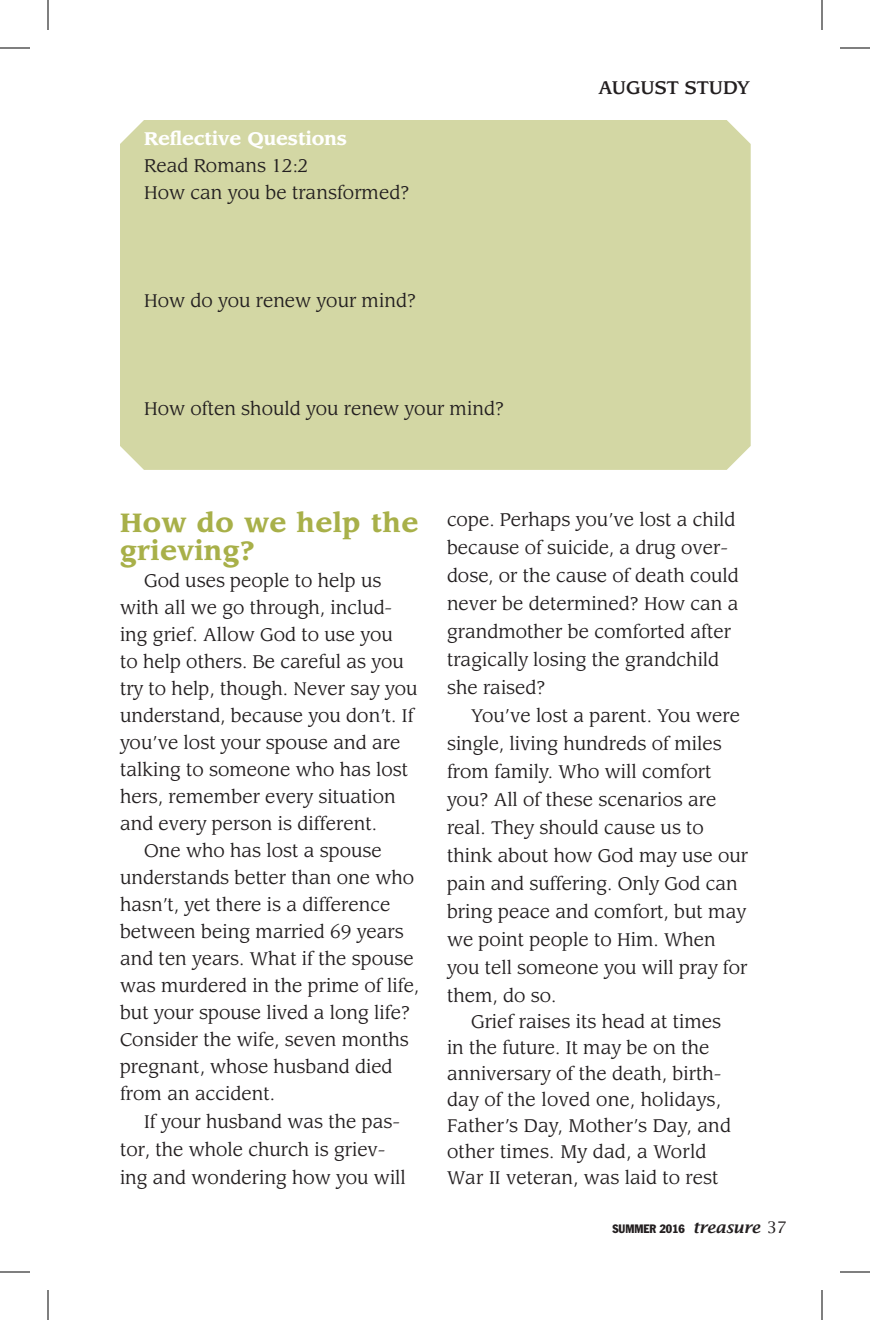
<style>
.page{position:relative;width:870px;height:1320px;background:#fff}
.page>*{position:absolute;margin:0;border:0;box-sizing:border-box;transform-origin:0 0}
.t1{font:700 26px/28px "Leawood";letter-spacing:.03em;color:#a8b049}
.t2{font:18px/27px "Leawood";color:#231f20}
.t3{font:700 18px "Leawood";color:#fff}
.t4{font:500 18px "Leawood";color:#231f20}
.t5{font:condensed 12px "Franklin Gothic";letter-spacing:-.005em;color:#231f20}
.s1{font-family:"Lucida Bright";font-weight:600;font-style:italic;font-stretch:normal;font-size:16px}
.s2{font-family:"Lucida Bright";font-stretch:normal;font-size:16px}
</style>
<div class="page">
<div style="left:120px;top:120px;width:631px;height:350px;background:#d3d7a4"></div>
<hr style="left:0;top:48px;width:30px;height:1px;background:#000">
<hr style="left:840px;top:48px;width:30px;height:1px;background:#000">
<hr style="left:0;top:1272px;width:30px;height:1px;background:#000">
<hr style="left:840px;top:1272px;width:30px;height:1px;background:#000">
<hr style="left:48px;top:0;width:1px;height:30px;background:#000">
<hr style="left:48px;top:1290px;width:1px;height:30px;background:#000">
<hr style="left:822px;top:0;width:1px;height:30px;background:#000">
<hr style="left:822px;top:1290px;width:1px;height:30px;background:#000">
<p class="t3" style="left:144px;top:128px;width:205px">Reflective Questions</p>
<p class="t2" style="left:144px;top:153px;width:166px">Read Romans 12:2</p>
<p class="t2" style="left:144px;top:180px;width:267px">How can you be transformed?</p>
<p class="t2" style="left:144px;top:288px;width:273px">How do you renew your mind?</p>
<p class="t2" style="left:144px;top:396px;width:362px">How often should you renew your mind?</p>
<p class="t4" style="left:598px;top:76px;width:153px">AUGUST STUDY</p>
<p class="t1" style="left:120px;top:510px;width:300px">How do we help the grieving?</p>
<p class="t2" style="left:120px;top:568px;width:299px;text-indent:24px">God uses people to help us with all we go through, includ&shy;ing grief. Allow God to use you<br>to help others. Be careful as you try to help, though. Never say you understand, because you don’t. If you’ve lost your spouse and are talking to someone who has lost hers, remember every situation and every person is different.</p>
<p class="t2" style="left:120px;top:838px;width:301px;text-indent:24px">One who has lost a spouse understands better than one who hasn’t, yet there is a difference between being married 69 years and ten years. What if the spouse was murdered in the prime of life, but your spouse lived a long life?<br>Consider the wife, seven months pregnant, whose husband died from an accident.</p>
<p class="t2" style="left:120px;top:1108px;width:287px;line-height:28px;text-indent:24px">If your husband was the pas&shy;tor, the whole church is griev&shy;ing and wondering how you will</p>
<p class="t2" style="left:447px;top:506px;width:293px;line-height:28px">cope. Perhaps you’ve lost a child because of suicide, a drug over&shy;dose, or the cause of death could never be determined? How can a grandmother be comforted after tragically losing the grandchild she raised?</p>
<p class="t2" style="left:447px;top:702px;width:303px;line-height:28px;text-indent:24px">You’ve lost a parent. You were single, living hundreds of miles from family. Who will comfort you? All of these scenarios are real. They should cause us to think about how God may use our pain and suffering. Only God can bring peace and comfort, but may we point people to Him. When you tell someone you will pray for them, do so.</p>
<p class="t2" style="left:447px;top:1009px;width:286px;line-height:26px;text-indent:24px">Grief raises its head at times in the future. It may be on the anniversary of the death, birth&shy;day of the loved one, holidays,<br>Father’s Day, Mother’s Day, and other times. My dad, a World<br>War II veteran, was laid to rest</p>
<p class="t5" style="left:612px;top:1222px;width:176px">SUMMER 2016 <span class="s1">treasure</span> <span class="s2">37</span></p>
</div>
